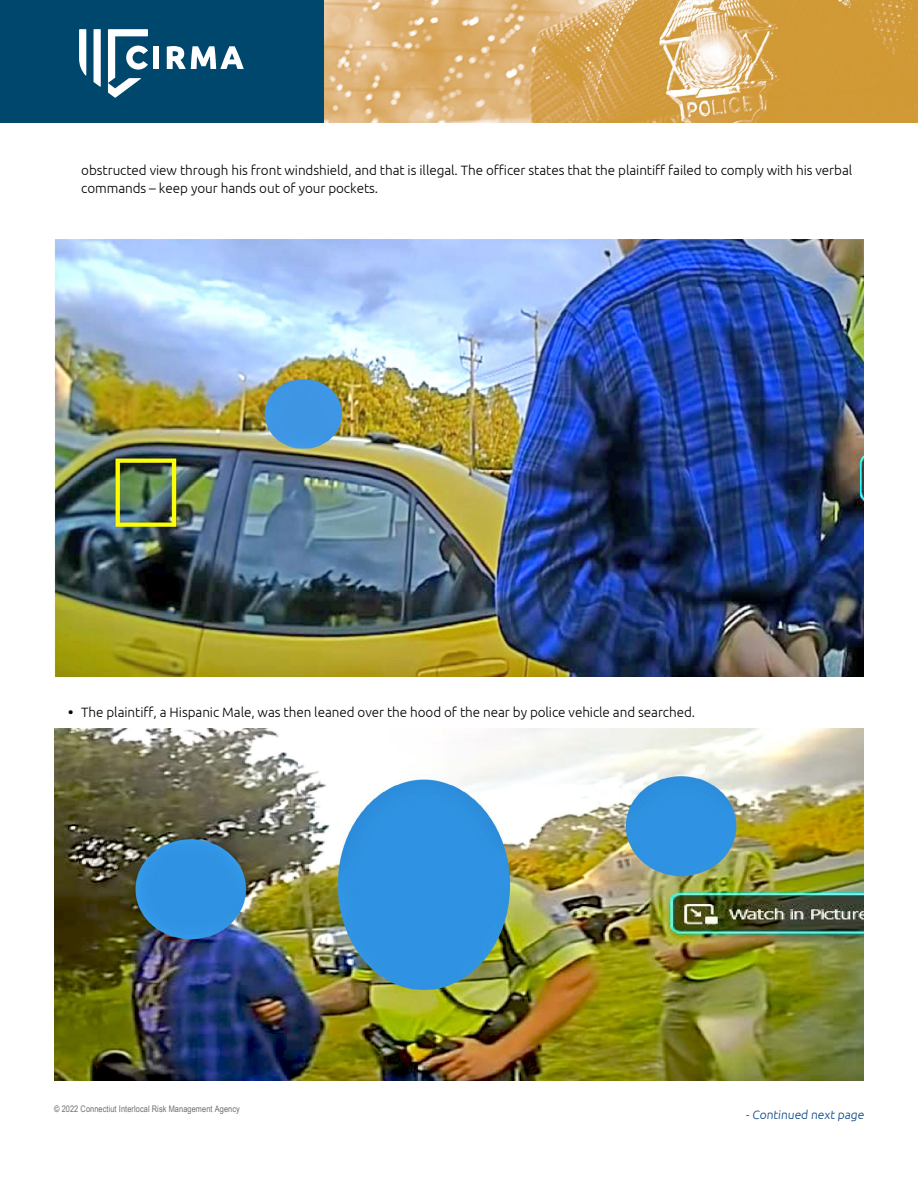
<style>
.page{position:relative;width:918px;height:1188px;background:#fff}
.page>*{position:absolute;margin:0;border:0;box-sizing:border-box;transform-origin:0 0}
.t1{font:300 13.5px/18px "Ubuntu";letter-spacing:-.005em;color:#000}
.t2{font:300 12px "Ubuntu";color:#014386}
.t3{font:9px "Arial Narrow";letter-spacing:.01em;color:#6d6e71}
.s1{font-size:16.5px}
</style>
<div class="page">
<img style="left:324px;top:0;width:594px;height:122px">
<div style="left:0;top:0;width:324px;height:122px;background:#00476d"></div>
<div style="left:153px;top:46px;width:6px;height:23px;background:#fff"></div>
<svg style="left:167px;top:46px;width:77px;height:23px"></svg>
<svg style="left:94px;top:29px;width:7px;height:58px"></svg>
<svg style="left:79px;top:29px;width:7px;height:47px"></svg>
<svg style="left:108px;top:29px;width:40px;height:69px"></svg>
<img style="left:54px;top:240px;width:810px;height:436px">
<img style="left:54px;top:728px;width:810px;height:352px">
<p class="t1" style="left:81px;top:160px;width:773px">obstructed view through his front windshield, and that is illegal. The officer states that the plaintiff failed to comply with his verbal commands – keep your hands out of your pockets.</p>
<p class="t1" style="left:68px;top:703px;width:629px"><span class="s1">•</span> The plaintiff, a Hispanic Male, was then leaned over the hood of the near by police vehicle and searched.</p>
<p class="t3" style="left:54px;top:1103px;width:187px">© 2022 Connectiut Interlocal Risk Management Agency</p>
<p class="t2" style="left:746px;top:1108px;width:121px">- Continued next page</p>
</div>
